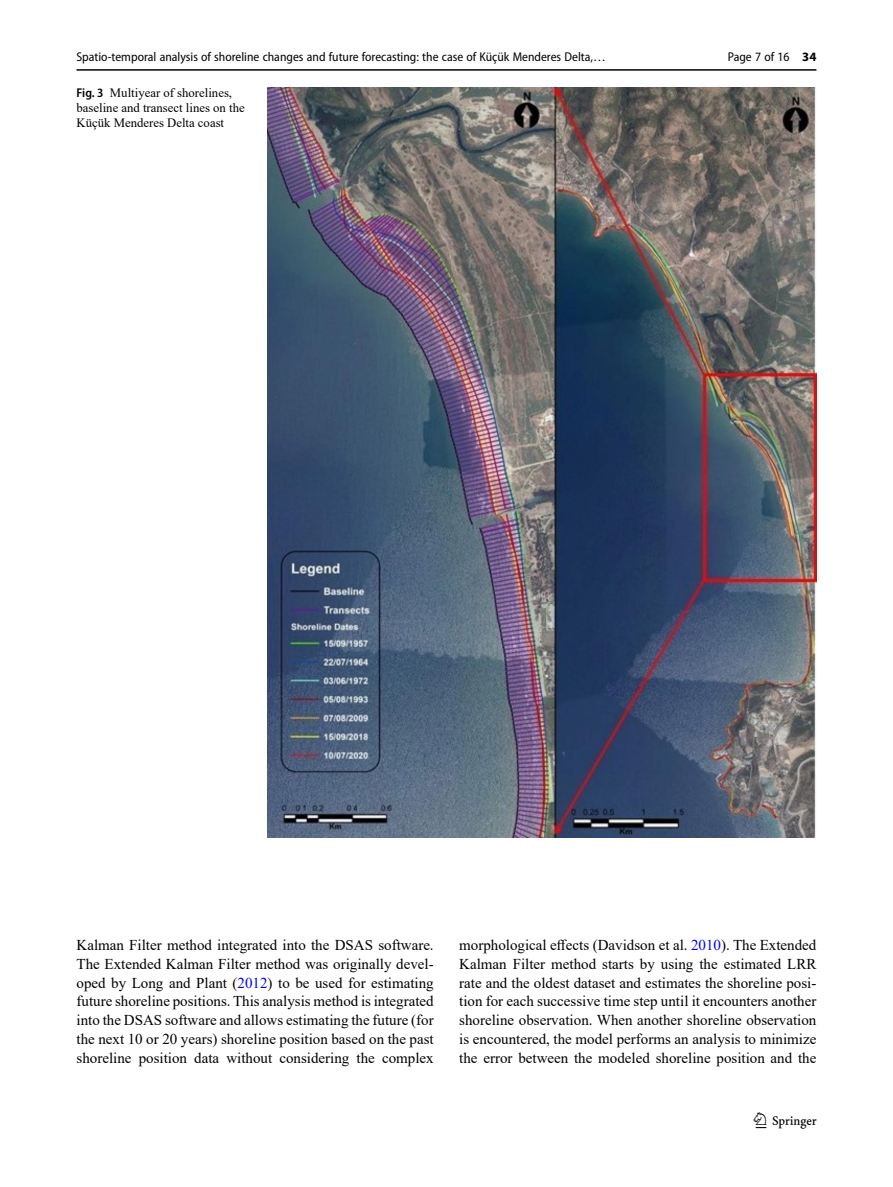
<style>
.page{position:relative;width:893px;height:1187px;background:#fff}
.page>*{position:absolute;margin:0;border:0;box-sizing:border-box;transform-origin:0 0}
.t1{font:22.5px "Springnew";color:#000}
.Body_Text_Indent{font:15px/18.8px "Times New Roman";color:#000;text-align:justify}
.t2{font:semi-condensed 12.75px "Myriad Pro";color:#000}
.Figure_Caption_Side{font:12.75px/15px "Times New Roman";color:#000}
.s1{font-family:"Myriad Pro";font-weight:600;font-stretch:semi-condensed}
.s2{font-weight:700;font-stretch:normal}
.s3{color:#00f}
</style>
<div class="page">
<hr style="left:77px;top:69px;width:739px;height:2px;background:#000">
<img style="left:268px;top:87px;width:548px;height:750px">
<p class="t2" style="left:77px;top:49px;width:531px">Spatio-temporal analysis of shoreline changes and future forecasting: the case of Küçük Menderes Delta,…</p>
<p class="Figure_Caption_Side" style="left:77px;top:84px;width:170px"><span class="s1">Fig. 3</span> Multiyear of shorelines, baseline and transect lines on the<br>Küçük Menderes Delta coast</p>
<p class="t2" style="left:728px;top:49px;width:90px">Page 7 of 16 <span class="s2">34</span></p>
<p class="Body_Text_Indent" style="left:77px;top:935px;width:359px">Kalman Filter method integrated into the DSAS software.<br>The Extended Kalman Filter method was originally devel&shy;oped by Long and Plant (<span class="s3">2012</span>) to be used for estimating future shoreline positions. This analysis method is integrated into the DSAS software and allows estimating the future (for the next 10 or 20 years) shoreline position based on the past shoreline position data without considering the complex</p>
<p class="Body_Text_Indent" style="left:459px;top:935px;width:359px">morphological effects (Davidson et al. <span class="s3">2010</span>). The Extended Kalman Filter method starts by using the estimated LRR rate and the oldest dataset and estimates the shoreline posi&shy;tion for each successive time step until it encounters another shoreline observation. When another shoreline observation is encountered, the model performs an analysis to minimize the error between the modeled shoreline position and the</p>
<h1 class="t1" style="left:756px;top:1107px;width:63px">1 3</h1>
</div>
